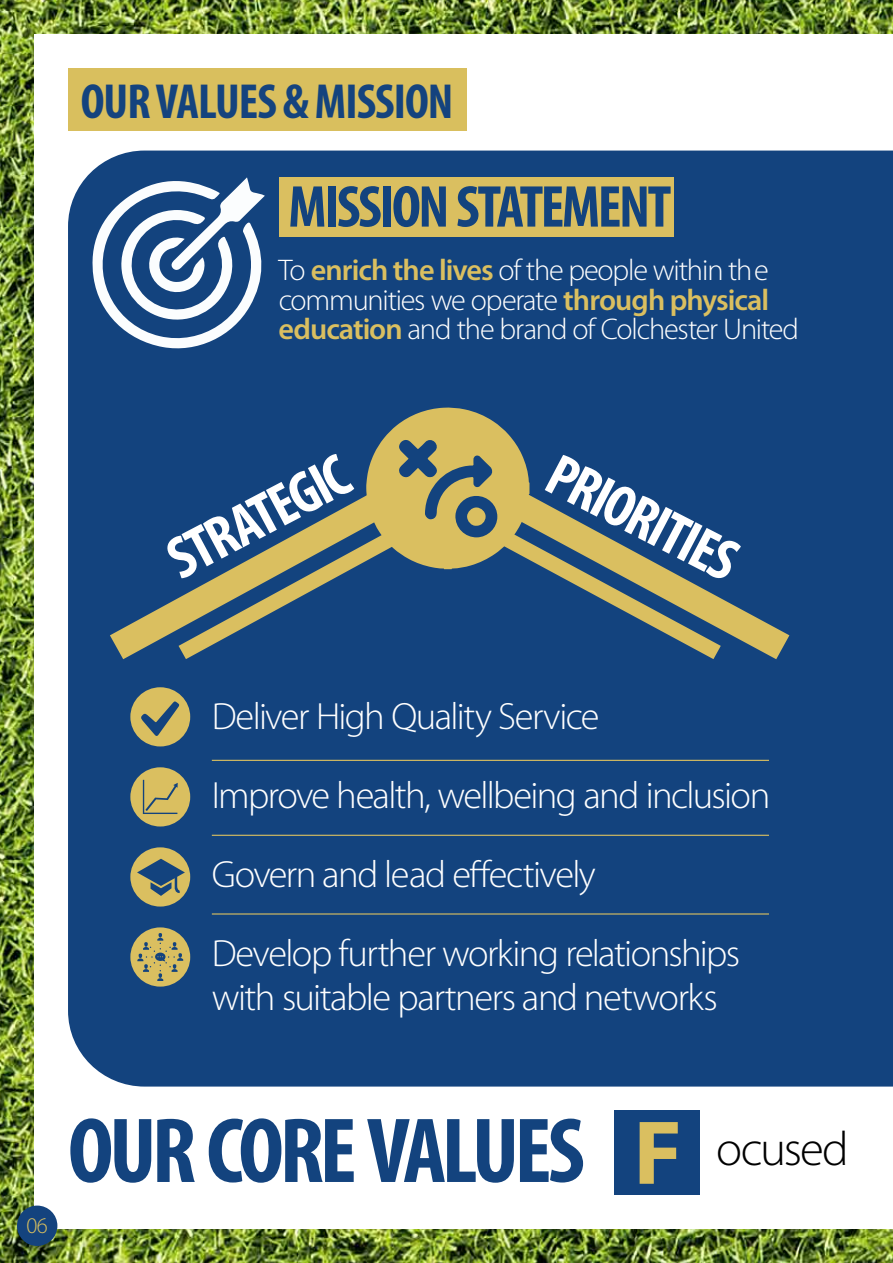
<style>
.page{position:relative;width:893px;height:1263px;background:#fff}
.page>*{position:absolute;margin:0;border:0;box-sizing:border-box;transform-origin:0 0}
.t1{font:700 condensed 93.15px "Myriad Pro";letter-spacing:-.05em;color:#13437e}
.t2{font:700 condensed 59.7px "Myriad Pro";color:#fff}
.t3{font:700 condensed 59.55px "Myriad Pro";letter-spacing:-.04em;color:#13437e}
.t4{font:700 condensed 49.5px "Myriad Pro";letter-spacing:-.02em;color:#14437e}
.t5{font:300 48.3px "Myriad Pro";letter-spacing:-.04em;color:#000}
.t6{font:300 38.1px/78.9px "Myriad Pro";letter-spacing:-.04em;color:#fff}
.t7{font:300 30px/30px "Myriad Pro";letter-spacing:-.035em;color:#fff}
.t8{font:300 22.5px "Myriad Pro";color:#d9bf5e}
.s1{font-weight:600;color:#dabf60}
.s2{font-weight:700;font-size:91.5px;color:#dabf60}
</style>
<div class="page">
<img style="left:0;top:0;width:893px;height:1263px">
<div style="left:34px;top:34px;width:859px;height:1195px;background:#fff"></div>
<div style="left:68px;top:68px;width:398px;height:63px;background:#d9bf5e"></div>
<div style="left:614px;top:1110px;width:86px;height:85px;background:#13437e"></div>
<div style="left:68px;top:151px;width:825px;height:935px;background:#13437e"></div>
<svg style="left:89px;top:176px;width:176px;height:177px"></svg>
<div style="left:279px;top:177px;width:395px;height:60px;background:#dabf60"></div>
<div style="left:79px;top:436px;width:741px;height:248px;background:#13437e"></div>
<svg style="left:161px;top:490px;width:577px;height:183px;background:#3a5b78"></svg>
<svg style="left:366px;top:407px;width:163px;height:162px;background:#9c9869"></svg>
<hr style="left:212px;top:760px;width:557px;height:1px;background:#dabf60">
<hr style="left:212px;top:835px;width:557px;height:1px;background:#dabf60">
<hr style="left:212px;top:913px;width:557px;height:1px;background:#dabf60">
<div style="left:130px;top:767px;width:60px;height:59px;background:#dabf60;border-radius:50%"></div>
<svg style="left:143px;top:780px;width:35px;height:34px"></svg>
<div style="left:130px;top:927px;width:60px;height:59px;background:#dabf60;border-radius:50%"></div>
<svg style="left:137px;top:933px;width:46px;height:48px"></svg>
<div style="left:130px;top:847px;width:60px;height:59px;background:#dabf60;border-radius:50%"></div>
<svg style="left:137px;top:859px;width:48px;height:37px"></svg>
<div style="left:130px;top:687px;width:60px;height:59px;background:#dabf60;border-radius:50%"></div>
<svg style="left:141px;top:701px;width:38px;height:35px"></svg>
<div style="left:17px;top:1205px;width:40px;height:41px;background:#14437e;border-radius:50%"></div>
<p class="t4" style="left:81px;top:70px;width:374px">OUR VALUES &amp; MISSION</p>
<h3 class="t3" style="left:288px;top:170px;width:384px">MISSION STATEMENT</h3>
<p class="t7" style="left:279px;top:255px;width:522px">To <span class="s1">enrich the lives</span> of the people within the communities we operate <span class="s1">through physical education</span> and the brand of Colchester United</p>
<h2 class="t2" style="left:154px;top:530px;width:198px;rotate:-28deg">STRATEGIC</h2>
<h2 class="t2" style="left:567px;top:438px;width:208px;rotate:27deg">PRIORITIES</h2>
<p class="t6" style="left:212px;top:678px;width:560px">Deliver High Quality Service<br>Improve health, wellbeing and inclusion Govern and lead effectively<br>Develop further working relationships</p>
<p class="t6" style="left:212px;top:959px;width:508px">with suitable partners and networks</p>
<p class="t8" style="left:26px;top:1213px;width:23px">06</p>
<h1 class="t1" style="left:68px;top:1093px;width:518px">OUR CORE VALUES</h1>
<p class="t5" style="left:633px;top:1122px;width:217px"><span class="s2">F</span> ocused</p>
</div>
